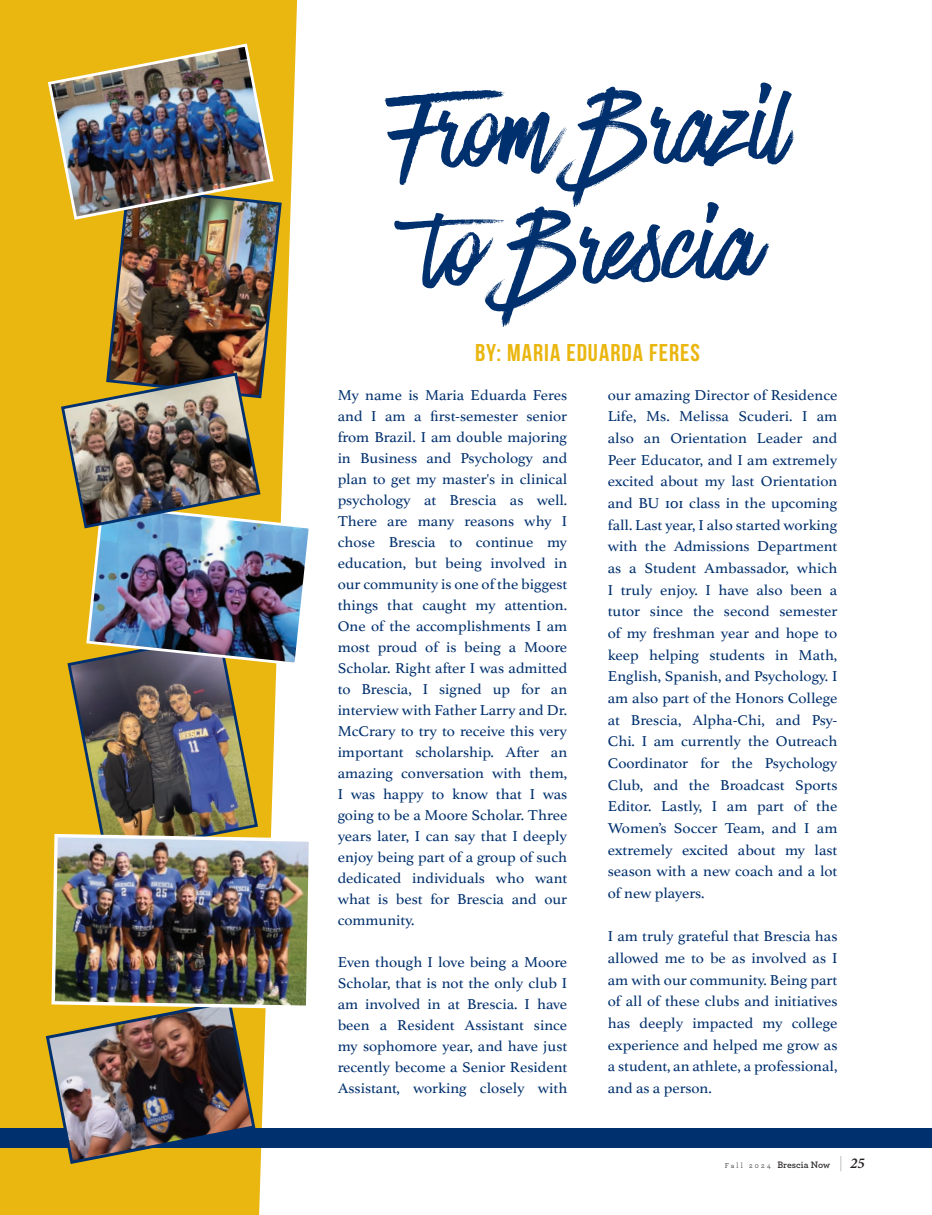
<style>
.page{position:relative;width:932px;height:1215px;background:#fff}
.page>*{position:absolute;margin:0;border:0;box-sizing:border-box;transform-origin:0 0}
.t1{font:123.9px/118.5px "Have Heart One";color:#00306d}
.t2{font:700 24.3px "Bebas Neue";letter-spacing:.04em;color:#eab610;scale:1.04 1}
.t3{font:15px/21px "Athelas";color:#00306d;text-align:justify;scale:1.05 1}
.t4{font:600 9.75px "Archer Pro";letter-spacing:-.005em;color:#231f20}
.s1{font-weight:400;font-size:7.5px}
.s2{font-weight:100;font-size:16.5px}
.s3{font-family:"Minion Pro";font-style:italic;font-size:15px}
</style>
<div class="page">
<div style="left:0;top:0;width:298px;height:1215px;background:#eab610"></div>
<div style="left:0;top:1128px;width:932px;height:20px;background:#00306d"></div>
<img style="left:44px;top:42px;width:265px;height:1124px">
<img style="left:50px;top:832px;width:259px;height:179px">
<p class="t1" style="left:386px;top:87px;width:400px;rotate:-1deg">From Brazil to Brescia</p>
<p class="t2" style="left:475px;top:339px;width:218px">BY: MARIA EDUARDA FERES</p>
<p class="t3" style="left:338px;top:384px;width:220px">My name is Maria Eduarda Feres and I am a first-semester senior from Brazil. I am double majoring in Business and Psychology and plan to get my master's in clinical psychology at Brescia as well.<br>There are many reasons why I chose Brescia to continue my education, but being involved in our community is one of the biggest things that caught my attention.<br>One of the accomplishments I am most proud of is being a Moore Scholar. Right after I was admitted to Brescia, I signed up for an interview with Father Larry and Dr.<br>McCrary to try to receive this very important scholarship. After an amazing conversation with them, I was happy to know that I was going to be a Moore Scholar. Three years later, I can say that I deeply enjoy being part of a group of such dedicated individuals who want what is best for Brescia and our community.</p>
<p class="t3" style="left:338px;top:951px;width:220px">Even though I love being a Moore Scholar, that is not the only club I am involved in at Brescia. I have been a Resident Assistant since my sophomore year, and have just recently become a Senior Resident Assistant, working closely with</p>
<p class="t3" style="left:608px;top:384px;width:220px;line-height:21.6px">our amazing Director of Residence Life, Ms. Melissa Scuderi. I am also an Orientation Leader and Peer Educator, and I am extremely excited about my last Orientation and BU 101 class in the upcoming fall. Last year, I also started working with the Admissions Department as a Student Ambassador, which I truly enjoy. I have also been a tutor since the second semester of my freshman year and hope to keep helping students in Math, English, Spanish, and Psychology. I am also part of the Honors College at Brescia, Alpha-Chi, and Psy-Chi. I am currently the Outreach Coordinator for the Psychology Club, and the Broadcast Sports Editor. Lastly, I am part of the Women’s Soccer Team, and I am extremely excited about my last season with a new coach and a lot of new players.</p>
<p class="t3" style="left:608px;top:925px;width:220px;line-height:21.6px">I am truly grateful that Brescia has allowed me to be as involved as I am with our community. Being part of all of these clubs and initiatives has deeply impacted my college experience and helped me grow as a student, an athlete, a professional, and as a person.</p>
<p class="t4" style="left:724px;top:1157px;width:142px"><span class="s1">F a l l 2 0 2 4</span> Brescia Now <span class="s2">|</span> <span class="s3">25</span></p>
</div>
